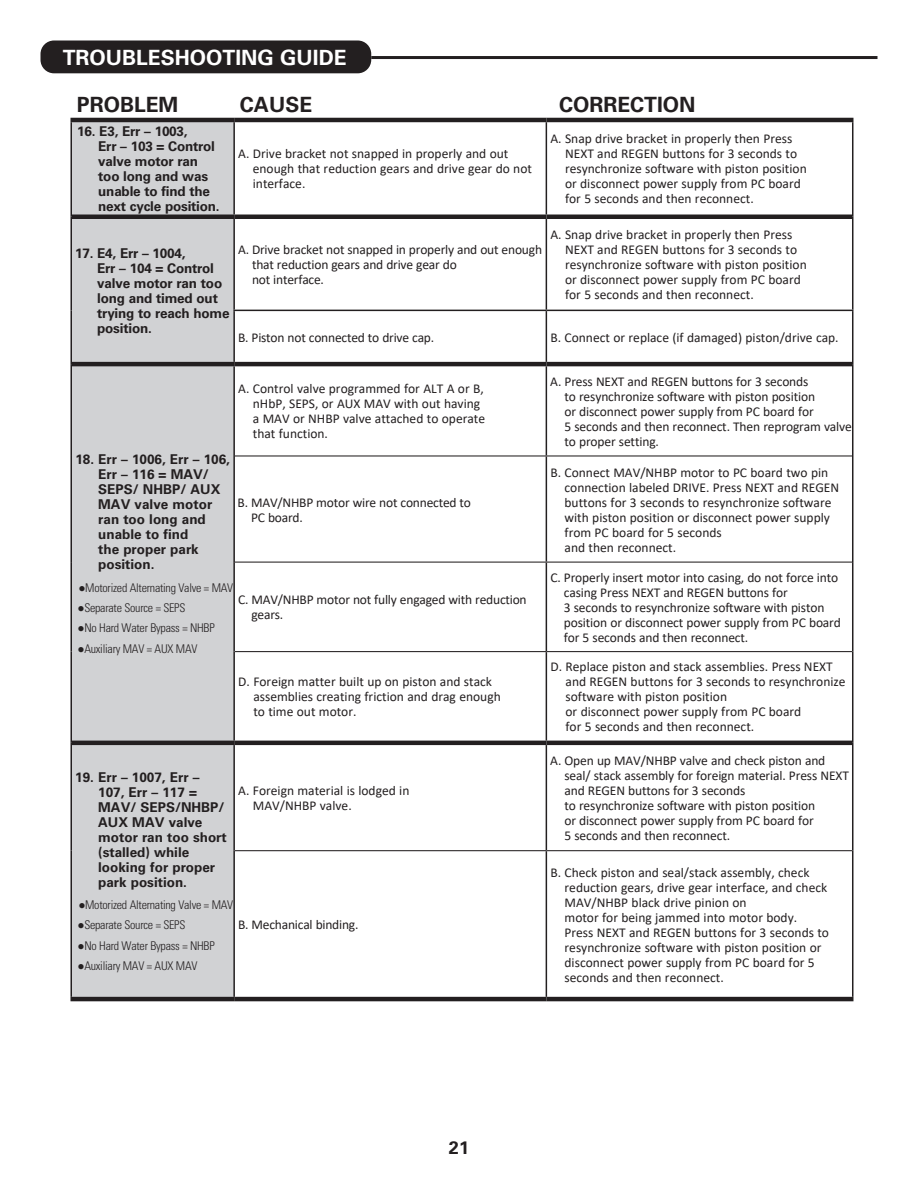
<style>
.page{position:relative;width:918px;height:1188px;background:#fff}
.page>*{position:absolute;margin:0;border:0;box-sizing:border-box;transform-origin:0 0}
.t1{font:700 21px "Univers LT Std";color:#231f20}
.t2{font:700 21px "Univers LT Std";color:#fff}
.t3{font:700 18px "Univers LT Std";color:#231f20}
.t4{font:13.5px/15px "Calibri";color:#231f20}
.t5{font:700 13.5px/15px "Univers LT Std";color:#231f20}
.t6{font:300 condensed 12px "Univers LT Std";letter-spacing:-.02em;color:#231f20}
.s1{font-family:"Calibri";font-weight:400;font-stretch:normal}
</style>
<div class="page">
<div style="left:72px;top:122px;width:161px;height:875px;background:#d1d2d4"></div>
<svg style="left:235px;top:122px;width:617px;height:875px"></svg>
<hr style="left:70px;top:122px;width:2px;height:95px;background:#231f20">
<hr style="left:233px;top:122px;width:2px;height:93px;background:#231f20">
<hr style="left:546px;top:122px;width:1px;height:93px;background:#231f20">
<hr style="left:852px;top:122px;width:1px;height:95px;background:#231f20">
<hr style="left:70px;top:217px;width:2px;height:93px;background:#231f20">
<hr style="left:233px;top:219px;width:2px;height:91px;background:#231f20">
<hr style="left:546px;top:219px;width:1px;height:91px;background:#231f20">
<hr style="left:852px;top:217px;width:1px;height:93px;background:#231f20">
<hr style="left:70px;top:310px;width:2px;height:54px;background:#231f20">
<hr style="left:233px;top:311px;width:2px;height:51px;background:#231f20">
<hr style="left:546px;top:311px;width:1px;height:51px;background:#231f20">
<hr style="left:852px;top:311px;width:1px;height:53px;background:#231f20">
<hr style="left:70px;top:364px;width:2px;height:92px;background:#231f20">
<hr style="left:233px;top:366px;width:2px;height:90px;background:#231f20">
<hr style="left:546px;top:366px;width:1px;height:89px;background:#231f20">
<hr style="left:852px;top:364px;width:1px;height:92px;background:#231f20">
<hr style="left:70px;top:456px;width:2px;height:106px;background:#231f20">
<hr style="left:233px;top:456px;width:2px;height:106px;background:#231f20">
<hr style="left:546px;top:457px;width:1px;height:105px;background:#231f20">
<hr style="left:852px;top:456px;width:1px;height:106px;background:#231f20">
<hr style="left:70px;top:562px;width:2px;height:90px;background:#231f20">
<hr style="left:233px;top:562px;width:2px;height:90px;background:#231f20">
<hr style="left:546px;top:563px;width:1px;height:88px;background:#231f20">
<hr style="left:852px;top:562px;width:1px;height:90px;background:#231f20">
<hr style="left:70px;top:652px;width:2px;height:91px;background:#231f20">
<hr style="left:233px;top:652px;width:2px;height:89px;background:#231f20">
<hr style="left:546px;top:652px;width:1px;height:89px;background:#231f20">
<hr style="left:852px;top:652px;width:1px;height:91px;background:#231f20">
<hr style="left:70px;top:743px;width:2px;height:108px;background:#231f20">
<hr style="left:233px;top:745px;width:2px;height:106px;background:#231f20">
<hr style="left:546px;top:745px;width:1px;height:105px;background:#231f20">
<hr style="left:852px;top:743px;width:1px;height:108px;background:#231f20">
<hr style="left:70px;top:851px;width:2px;height:146px;background:#231f20">
<hr style="left:233px;top:851px;width:2px;height:146px;background:#231f20">
<hr style="left:546px;top:851px;width:1px;height:146px;background:#231f20">
<hr style="left:852px;top:851px;width:1px;height:146px;background:#231f20">
<hr style="left:72px;top:215px;width:162px;height:4px;background:#231f20">
<hr style="left:234px;top:215px;width:312px;height:4px;background:#231f20">
<hr style="left:546px;top:215px;width:306px;height:4px;background:#231f20">
<hr style="left:72px;top:362px;width:162px;height:4px;background:#231f20">
<hr style="left:234px;top:362px;width:312px;height:4px;background:#231f20">
<hr style="left:546px;top:362px;width:306px;height:4px;background:#231f20">
<hr style="left:72px;top:741px;width:162px;height:4px;background:#231f20">
<hr style="left:234px;top:741px;width:312px;height:4px;background:#231f20">
<hr style="left:546px;top:741px;width:306px;height:4px;background:#231f20">
<hr style="left:235px;top:455px;width:311px;height:2px;background:#231f20">
<hr style="left:546px;top:455px;width:306px;height:2px;background:#231f20">
<hr style="left:235px;top:562px;width:311px;height:1px;background:#231f20">
<hr style="left:546px;top:562px;width:306px;height:1px;background:#231f20">
<hr style="left:235px;top:651px;width:311px;height:1px;background:#231f20">
<hr style="left:546px;top:651px;width:306px;height:1px;background:#231f20">
<hr style="left:235px;top:850px;width:311px;height:1px;background:#231f20">
<hr style="left:546px;top:850px;width:306px;height:1px;background:#231f20">
<hr style="left:70px;top:997px;width:164px;height:4px;background:#231f20">
<hr style="left:234px;top:997px;width:312px;height:4px;background:#231f20">
<hr style="left:546px;top:997px;width:307px;height:4px;background:#231f20">
<hr style="left:70px;top:118px;width:164px;height:4px;background:#231f20">
<hr style="left:234px;top:118px;width:312px;height:4px;background:#231f20">
<hr style="left:546px;top:118px;width:307px;height:4px;background:#231f20">
<hr style="left:233px;top:310px;width:313px;height:1px;background:#231f20">
<hr style="left:546px;top:310px;width:307px;height:1px;background:#231f20">
<div style="left:40px;top:40px;width:331px;height:33px;background:#231f20;border-radius:14px"></div>
<hr style="left:371px;top:56px;width:507px;height:3px;background:#231f20">
<p class="t2" style="left:63px;top:45px;width:286px">TROUBLESHOOTING GUIDE</p>
<p class="t1" style="left:77px;top:92px;width:103px">PROBLEM</p>
<p class="t1" style="left:240px;top:92px;width:74px">CAUSE</p>
<p class="t1" style="left:559px;top:92px;width:138px">CORRECTION</p>
<p class="t5" style="left:98px;top:124px;width:123px;text-indent:-21px">16. E3, Err – 1003,<br>Err – 103 = Control valve motor ran too long and was unable to find the next cycle position.</p>
<p class="t4" style="left:253px;top:146px;width:281px;text-indent:-15px">A. Drive bracket not snapped in properly and out enough that reduction gears and drive gear do not interface.</p>
<p class="t4" style="left:565px;top:131px;width:243px;text-indent:-15px">A. Snap drive bracket in properly then Press NEXT and REGEN buttons for 3 seconds to resynchronize software with piston position or disconnect power supply from PC board for 5 seconds and then reconnect.</p>
<p class="t4" style="left:565px;top:227px;width:243px;text-indent:-15px">A. Snap drive bracket in properly then Press NEXT and REGEN buttons for 3 seconds to resynchronize software with piston position or disconnect power supply from PC board for 5 seconds and then reconnect.</p>
<p class="t5" style="left:97px;top:246px;width:134px;text-indent:-22px">17. E4, Err – 1004,<br>Err – 104 = Control valve motor ran too long and timed out trying to reach home position.</p>
<p class="t4" style="left:252px;top:242px;width:292px;text-indent:-14px">A. Drive bracket not snapped in properly and out enough that reduction gears and drive gear do<br>not interface.</p>
<p class="t4" style="left:238px;top:329px;width:198px">B. Piston not connected to drive cap.</p>
<p class="t4" style="left:550px;top:329px;width:290px">B. Connect or replace (if damaged) piston/drive cap.</p>
<p class="t4" style="left:253px;top:381px;width:234px;text-indent:-15px">A. Control valve programmed for ALT A or B, nHbP, SEPS, or AUX MAV with out having a MAV or NHBP valve attached to operate that function.</p>
<p class="t4" style="left:564px;top:374px;width:289px;text-indent:-14px">A. Press NEXT and REGEN buttons for 3 seconds<br>to resynchronize software with piston position<br>or disconnect power supply from PC board for<br>5 seconds and then reconnect. Then reprogram valve to proper setting.</p>
<p class="t5" style="left:98px;top:452px;width:133px;text-indent:-23px">18. Err – 1006, Err – 106,<br>Err – 116 = MAV/<br>SEPS/ NHBP/ AUX<br>MAV valve motor ran too long and unable to find<br>the proper park position.</p>
<p class="t6" style="left:79px;top:580px;width:156px"><span class="s1">●</span>Motorized Alternating Valve = MAV</p>
<p class="t6" style="left:77px;top:600px;width:110px"><span class="s1">●</span>Separate Source = SEPS</p>
<p class="t6" style="left:77px;top:621px;width:139px"><span class="s1">●</span>No Hard Water Bypass = NHBP</p>
<p class="t6" style="left:77px;top:641px;width:122px"><span class="s1">●</span>Auxiliary MAV = AUX MAV</p>
<p class="t4" style="left:251px;top:494px;width:221px;text-indent:-14px">B. MAV/NHBP motor wire not connected to<br>PC board.</p>
<p class="t4" style="left:251px;top:592px;width:277px;text-indent:-13px">C. MAV/NHBP motor not fully engaged with reduction gears.</p>
<p class="t4" style="left:253px;top:674px;width:249px;text-indent:-15px">D. Foreign matter built up on piston and stack assemblies creating friction and drag enough to time out motor.</p>
<p class="t5" style="left:98px;top:769px;width:130px;text-indent:-23px">19. Err – 1007, Err –<br>107, Err – 117 =<br>MAV/ SEPS/NHBP/<br>AUX MAV valve motor ran too short (stalled) while looking for proper park position.</p>
<p class="t6" style="left:79px;top:897px;width:156px"><span class="s1">●</span>Motorized Alternating Valve = MAV</p>
<p class="t6" style="left:77px;top:918px;width:110px"><span class="s1">●</span>Separate Source = SEPS</p>
<p class="t6" style="left:77px;top:938px;width:139px"><span class="s1">●</span>No Hard Water Bypass = NHBP</p>
<p class="t6" style="left:77px;top:959px;width:122px"><span class="s1">●</span>Auxiliary MAV = AUX MAV</p>
<p class="t4" style="left:253px;top:783px;width:158px;text-indent:-15px">A. Foreign material is lodged in<br>MAV/NHBP valve.</p>
<p class="t4" style="left:238px;top:917px;width:122px">B. Mechanical binding.</p>
<p class="t4" style="left:565px;top:464px;width:276px;text-indent:-14px">B. Connect MAV/NHBP motor to PC board two pin connection labeled DRIVE. Press NEXT and REGEN buttons for 3 seconds to resynchronize software with piston position or disconnect power supply from PC board for 5 seconds<br>and then reconnect.</p>
<p class="t4" style="left:564px;top:570px;width:279px;text-indent:-14px">C. Properly insert motor into casing, do not force into casing Press NEXT and REGEN buttons for<br>3 seconds to resynchronize software with piston position or disconnect power supply from PC board for 5 seconds and then reconnect.</p>
<p class="t4" style="left:566px;top:659px;width:282px;text-indent:-15px">D. Replace piston and stack assemblies. Press NEXT and REGEN buttons for 3 seconds to resynchronize software with piston position<br>or disconnect power supply from PC board<br>for 5 seconds and then reconnect.</p>
<p class="t4" style="left:564px;top:753px;width:286px;text-indent:-14px">A. Open up MAV/NHBP valve and check piston and seal/ stack assembly for foreign material. Press NEXT and REGEN buttons for 3 seconds<br>to resynchronize software with piston position<br>or disconnect power supply from PC board for<br>5 seconds and then reconnect.</p>
<p class="t4" style="left:565px;top:864px;width:266px;text-indent:-14px">B. Check piston and seal/stack assembly, check reduction gears, drive gear interface, and check MAV/NHBP black drive pinion on<br>motor for being jammed into motor body.<br>Press NEXT and REGEN buttons for 3 seconds to resynchronize software with piston position or disconnect power supply from PC board for 5 seconds and then reconnect.</p>
<h2 class="t3" style="left:449px;top:1137px;width:22px">21</h2>
</div>
